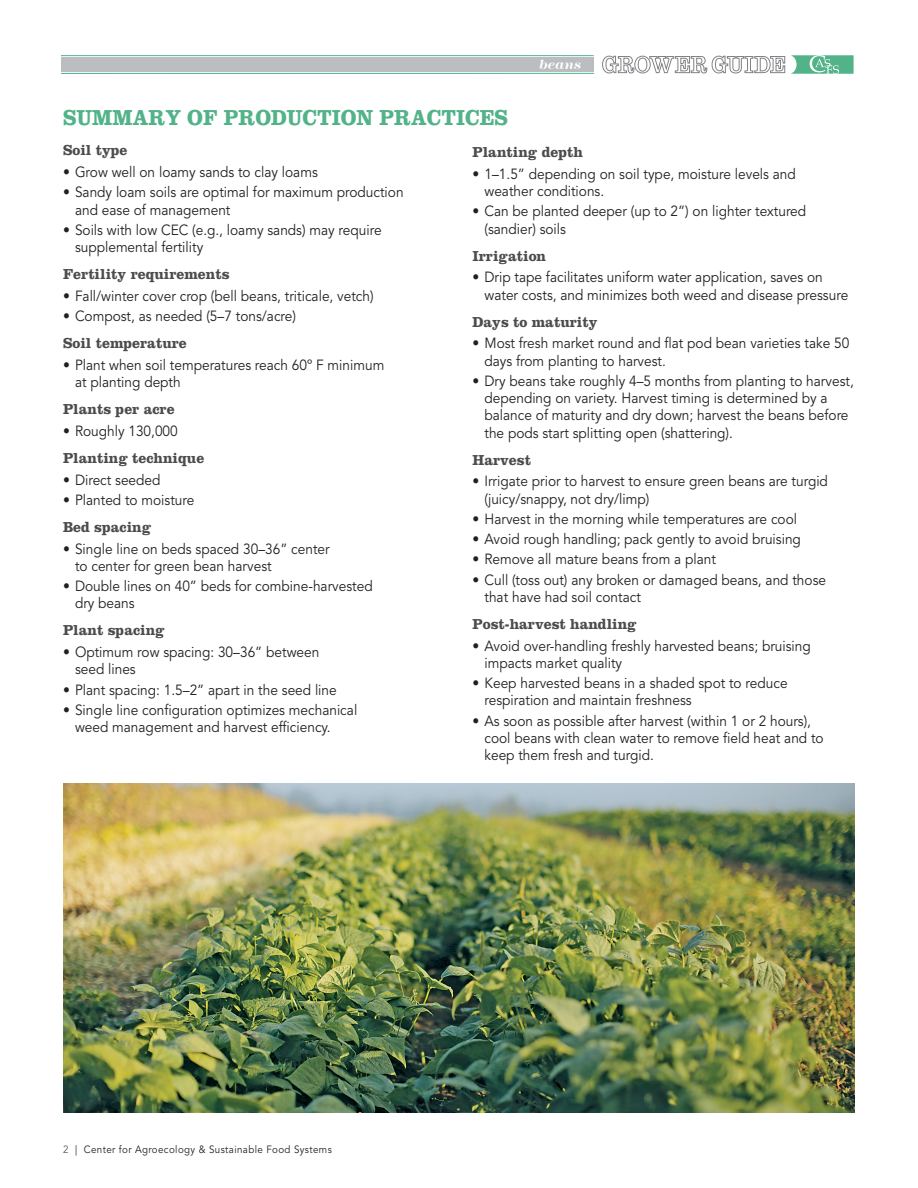
<style>
.page{position:relative;width:918px;height:1188px;background:#fff}
.page>*{position:absolute;margin:0;border:0;box-sizing:border-box;transform-origin:0 0}
.reverse_box_head{font:700 22.5px "Clarendon";color:#52b288;scale:.9 1}
.summary_subhead{font:700 15px "Clarendon";color:#4b4c4d;scale:.95 1}
.bullets{font:14.7px/17.2px "Avenir LT Std";color:#231f20;scale:.93 1}
.intro_copy{font:italic 700 13.65px "Modern 216";color:#fff}
.t1{font:10.5px "Avenir LT Std";letter-spacing:.04em;color:#231f20;scale:.93 1}
.s1{color:#57585a}
</style>
<div class="page">
<svg style="left:602px;top:56px;width:183px;height:18px"></svg>
<hr style="left:62px;top:55px;width:532px;height:1px;background:#52b288">
<hr style="left:62px;top:73px;width:532px;height:1px;background:#52b288">
<div style="left:62px;top:58px;width:532px;height:14px;background:#bcbdc0"></div>
<svg style="left:791px;top:55px;width:63px;height:19px"></svg>
<img style="left:63px;top:783px;width:792px;height:329px">
<p class="intro_copy" style="left:539px;top:57px;width:43px">beans</p>
<p class="reverse_box_head" style="left:63px;top:104px;width:496px">SUMMARY OF PRODUCTION PRACTICES</p>
<p class="summary_subhead" style="left:63px;top:141px;width:69px">Soil type</p>
<p class="bullets" style="left:63px;top:164px;width:276px">• Grow well on loamy sands to clay loams</p>
<p class="bullets" style="left:75px;top:184px;width:355px;text-indent:-12px">• Sandy loam soils are optimal for maximum production and ease of management</p>
<p class="bullets" style="left:75px;top:221px;width:331px;text-indent:-12px">• Soils with low CEC (e.g., loamy sands) may require supplemental fertility</p>
<p class="summary_subhead" style="left:63px;top:265px;width:177px">Fertility requirements</p>
<p class="bullets" style="left:63px;top:287px;width:336px">• Fall/winter cover crop (bell beans, triticale, vetch)</p>
<p class="bullets" style="left:63px;top:308px;width:252px">• Compost, as needed (5–7 tons/acre)</p>
<p class="summary_subhead" style="left:63px;top:334px;width:132px">Soil temperature</p>
<p class="bullets" style="left:75px;top:356px;width:334px;text-indent:-12px">• Plant when soil temperatures reach 60º F minimum at planting depth</p>
<p class="summary_subhead" style="left:63px;top:400px;width:119px">Plants per acre</p>
<p class="bullets" style="left:63px;top:422px;width:125px">• Roughly 130,000</p>
<p class="summary_subhead" style="left:63px;top:449px;width:150px">Planting technique</p>
<p class="bullets" style="left:63px;top:471px;width:106px">• Direct seeded</p>
<p class="bullets" style="left:63px;top:491px;width:143px">• Planted to moisture</p>
<p class="summary_subhead" style="left:63px;top:518px;width:94px">Bed spacing</p>
<p class="bullets" style="left:75px;top:540px;width:275px;text-indent:-12px">• Single line on beds spaced 30–36” center to center for green bean harvest</p>
<p class="bullets" style="left:75px;top:578px;width:322px;text-indent:-12px">• Double lines on 40” beds for combine-harvested dry beans</p>
<p class="summary_subhead" style="left:63px;top:621px;width:109px">Plant spacing</p>
<p class="bullets" style="left:75px;top:644px;width:264px;text-indent:-12px">• Optimum row spacing: 30–36” between seed lines</p>
<p class="bullets" style="left:63px;top:681px;width:296px">• Plant spacing: 1.5–2” apart in the seed line</p>
<p class="bullets" style="left:75px;top:701px;width:305px;text-indent:-12px">• Single line configuration optimizes mechanical weed management and harvest efficiency.</p>
<p class="summary_subhead" style="left:472px;top:143px;width:118px">Planting depth</p>
<p class="bullets" style="left:484px;top:166px;width:336px;text-indent:-12px">• 1–1.5” depending on soil type, moisture levels and weather conditions.</p>
<p class="bullets" style="left:484px;top:203px;width:347px;text-indent:-12px">• Can be planted deeper (up to 2”) on lighter textured (sandier) soils</p>
<p class="summary_subhead" style="left:472px;top:246px;width:79px">Irrigation</p>
<p class="bullets" style="left:484px;top:269px;width:393px;text-indent:-12px">• Drip tape facilitates uniform water application, saves on water costs, and minimizes both weed and disease pressure</p>
<p class="summary_subhead" style="left:472px;top:312px;width:133px">Days to maturity</p>
<p class="bullets" style="left:484px;top:335px;width:394px;text-indent:-12px">• Most fresh market round and flat pod bean varieties take 50 days from planting to harvest.</p>
<p class="bullets" style="left:484px;top:373px;width:399px;text-indent:-12px">• Dry beans take roughly 4–5 months from planting to harvest, depending on variety. Harvest timing is determined by a balance of maturity and dry down; harvest the beans before the pods start splitting open (shattering).</p>
<p class="summary_subhead" style="left:472px;top:450px;width:63px">Harvest</p>
<p class="bullets" style="left:484px;top:473px;width:371px;text-indent:-12px">• Irrigate prior to harvest to ensure green beans are turgid (juicy/snappy, not dry/limp)</p>
<p class="bullets" style="left:472px;top:511px;width:351px">• Harvest in the morning while temperatures are cool</p>
<p class="bullets" style="left:472px;top:531px;width:355px">• Avoid rough handling; pack gently to avoid bruising</p>
<p class="bullets" style="left:472px;top:551px;width:263px">• Remove all mature beans from a plant</p>
<p class="bullets" style="left:484px;top:571px;width:369px;text-indent:-12px">• Cull (toss out) any broken or damaged beans, and those that have had soil contact</p>
<p class="summary_subhead" style="left:472px;top:615px;width:174px">Post-harvest handling</p>
<p class="bullets" style="left:484px;top:637px;width:352px;text-indent:-12px">• Avoid over-handling freshly harvested beans; bruising impacts market quality</p>
<p class="bullets" style="left:484px;top:675px;width:327px;text-indent:-12px">• Keep harvested beans in a shaded spot to reduce respiration and maintain freshness</p>
<p class="bullets" style="left:484px;top:712px;width:366px;text-indent:-12px">• As soon as possible after harvest (within 1 or 2 hours), cool beans with clean water to remove field heat and to keep them fresh and turgid.</p>
<p class="t1" style="left:63px;top:1144px;width:291px"><span class="s1">2</span> | Center for Agroecology &amp; Sustainable Food Systems</p>
</div>
